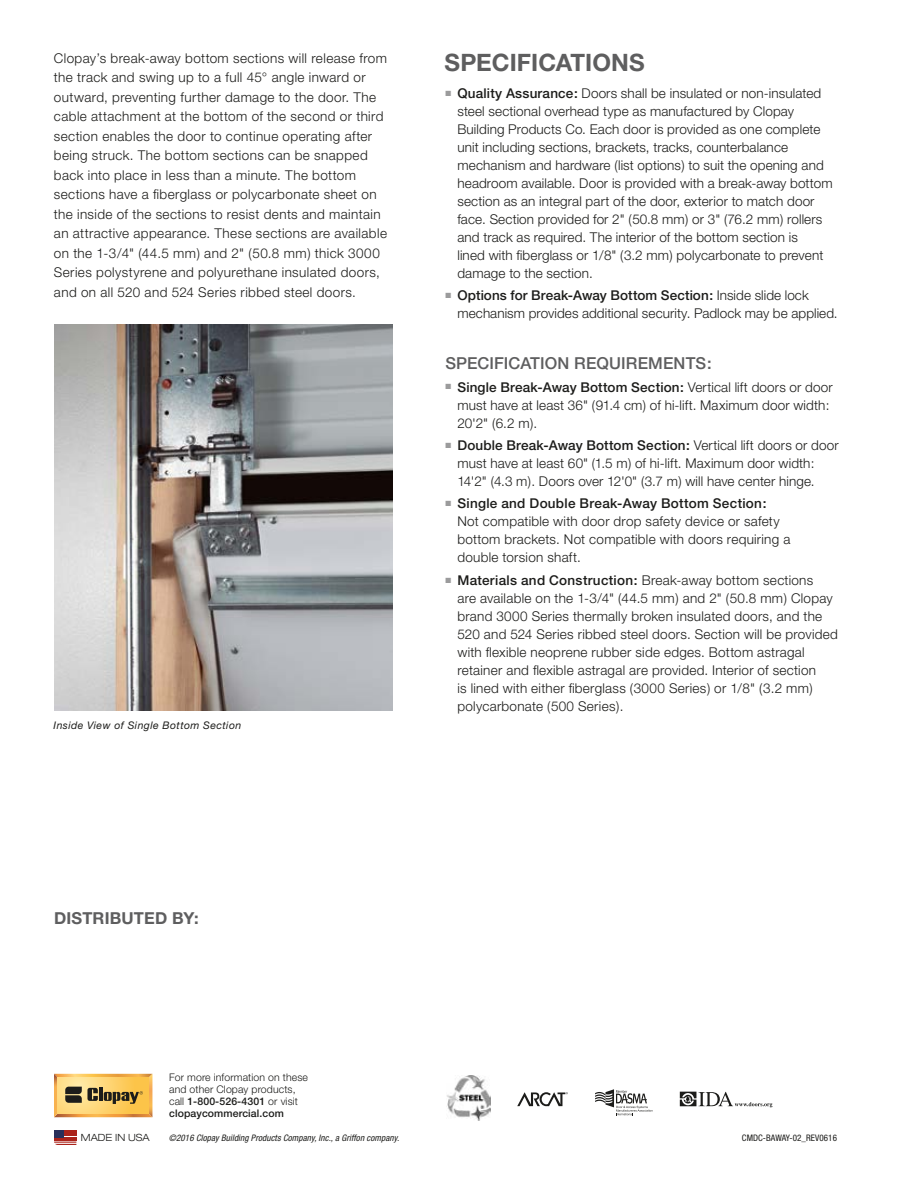
<style>
.page{position:relative;width:918px;height:1188px;background:#fff}
.page>*{position:absolute;margin:0;border:0;box-sizing:border-box;transform-origin:0 0}
.t1{font:700 24px "Helvetica Neue";letter-spacing:.005em;color:#5e5e5f}
.t2{font:500 16.5px "Helvetica Neue";letter-spacing:.005em;color:#5e5e5f}
.t3{font:700 16.5px "Helvetica Neue";letter-spacing:.01em;color:#5e5e5f}
.t4{font:300 13.5px/18px "Helvetica Neue";letter-spacing:.02em;color:#1c1c1a}
.t5{font:300 10.5px/12px "Helvetica Neue";letter-spacing:.01em;color:#1c1c1a}
.t6{font:italic 10.5px "Helvetica Neue";letter-spacing:.04em;color:#1c1c1a}
.t7{font:300 expanded 9.9px "Helvetica Neue";color:#1c1c1a}
.t8{font:italic condensed 9px "Helvetica Neue";letter-spacing:.01em;color:#1c1c1a}
.t9{font:condensed 9px "Helvetica Neue";letter-spacing:.01em;color:#1c1c1a}
.s1{font-weight:500}
</style>
<div class="page">
<img style="left:54px;top:324px;width:338px;height:387px">
<svg style="left:54px;top:1130px;width:23px;height:15px"></svg>
<div style="left:54px;top:1130px;width:9px;height:8px;background:#292f5a"></div>
<svg style="left:54px;top:1074px;width:98px;height:43px;background:#d7ae5b"></svg>
<svg style="left:517px;top:1092px;width:51px;height:14px"></svg>
<svg style="left:595px;top:1089px;width:58px;height:26px"></svg>
<svg style="left:680px;top:1092px;width:92px;height:15px"></svg>
<img style="left:447px;top:1076px;width:43px;height:44px">
<p class="t4" style="left:54px;top:48px;width:335px;line-height:19.5px">Clopay’s break-away bottom sections will release from the track and swing up to a full 45° angle inward or outward, preventing further damage to the door. The cable attachment at the bottom of the second or third section enables the door to continue operating after being struck. The bottom sections can be snapped back into place in less than a minute. The bottom sections have a fiberglass or polycarbonate sheet on the inside of the sections to resist dents and maintain an attractive appearance. These sections are available on the 1-3/4" (44.5 mm) and 2" (50.8 mm) thick 3000<br>Series polystyrene and polyurethane insulated doors, and on all 520 and 524 Series ribbed steel doors.</p>
<p class="t6" style="left:54px;top:719px;width:189px">Inside View of Single Bottom Section</p>
<h1 class="t1" style="left:445px;top:48px;width:202px">SPECIFICATIONS</h1>
<p class="t4" style="left:457px;top:84px;width:377px;text-indent:-12px"><sup>■</sup> <span class="s1">Quality Assurance:</span> Doors shall be insulated or non-insulated steel sectional overhead type as manufactured by Clopay Building Products Co. Each door is provided as one complete unit including sections, brackets, tracks, counterbalance mechanism and hardware (list options) to suit the opening and headroom available. Door is provided with a break-away bottom section as an integral part of the door, exterior to match door face. Section provided for 2" (50.8 mm) or 3" (76.2 mm) rollers and track as required. The interior of the bottom section is<br>lined with fiberglass or 1/8" (3.2 mm) polycarbonate to prevent damage to the section.</p>
<p class="t4" style="left:457px;top:286px;width:382px;text-indent:-12px"><sup>■</sup> <span class="s1">Options for Break-Away Bottom Section:</span> Inside slide lock mechanism provides additional security. Padlock may be applied.</p>
<p class="t2" style="left:445px;top:354px;width:268px">SPECIFICATION REQUIREMENTS:</p>
<p class="t4" style="left:457px;top:378px;width:377px;text-indent:-12px"><sup>■</sup> <span class="s1">Single Break-Away Bottom Section:</span> Vertical lift doors or door must have at least 36" (91.4 cm) of hi-lift. Maximum door width:<br>20'2" (6.2 m).</p>
<p class="t4" style="left:457px;top:436px;width:383px;text-indent:-12px"><sup>■</sup> <span class="s1">Double Break-Away Bottom Section:</span> Vertical lift doors or door must have at least 60" (1.5 m) of hi-lift. Maximum door width:<br>14'2" (4.3 m). Doors over 12'0" (3.7 m) will have center hinge.</p>
<p class="t4" style="left:457px;top:494px;width:334px;text-indent:-12px"><sup>■</sup> <span class="s1">Single and Double Break-Away Bottom Section:<br></span>Not compatible with door drop safety device or safety bottom brackets. Not compatible with doors requiring a double torsion shaft.</p>
<p class="t4" style="left:457px;top:571px;width:382px;text-indent:-12px"><sup>■</sup> <span class="s1">Materials and Construction:</span> Break-away bottom sections<br>are available on the 1-3/4" (44.5 mm) and 2" (50.8 mm) Clopay brand 3000 Series thermally broken insulated doors, and the 520 and 524 Series ribbed steel doors. Section will be provided with flexible neoprene rubber side edges. Bottom astragal retainer and flexible astragal are provided. Interior of section<br>is lined with either fiberglass (3000 Series) or 1/8" (3.2 mm) polycarbonate (500 Series).</p>
<p class="t3" style="left:54px;top:908px;width:146px">DISTRIBUTED BY:</p>
<p class="t5" style="left:169px;top:1071px;width:140px">For more information on these and other Clopay products, call <span class="s1">1-800-526-4301</span> or visit <span class="s1">clopaycommercial.com</span></p>
<p class="t7" style="left:81px;top:1132px;width:70px">MADE IN USA</p>
<p class="t8" style="left:169px;top:1133px;width:232px">©2016 Clopay Building Products Company, Inc., a Griffon company.</p>
<p class="t9" style="left:742px;top:1133px;width:97px">CMDC-BAWAY-02_REV0616</p>
</div>
